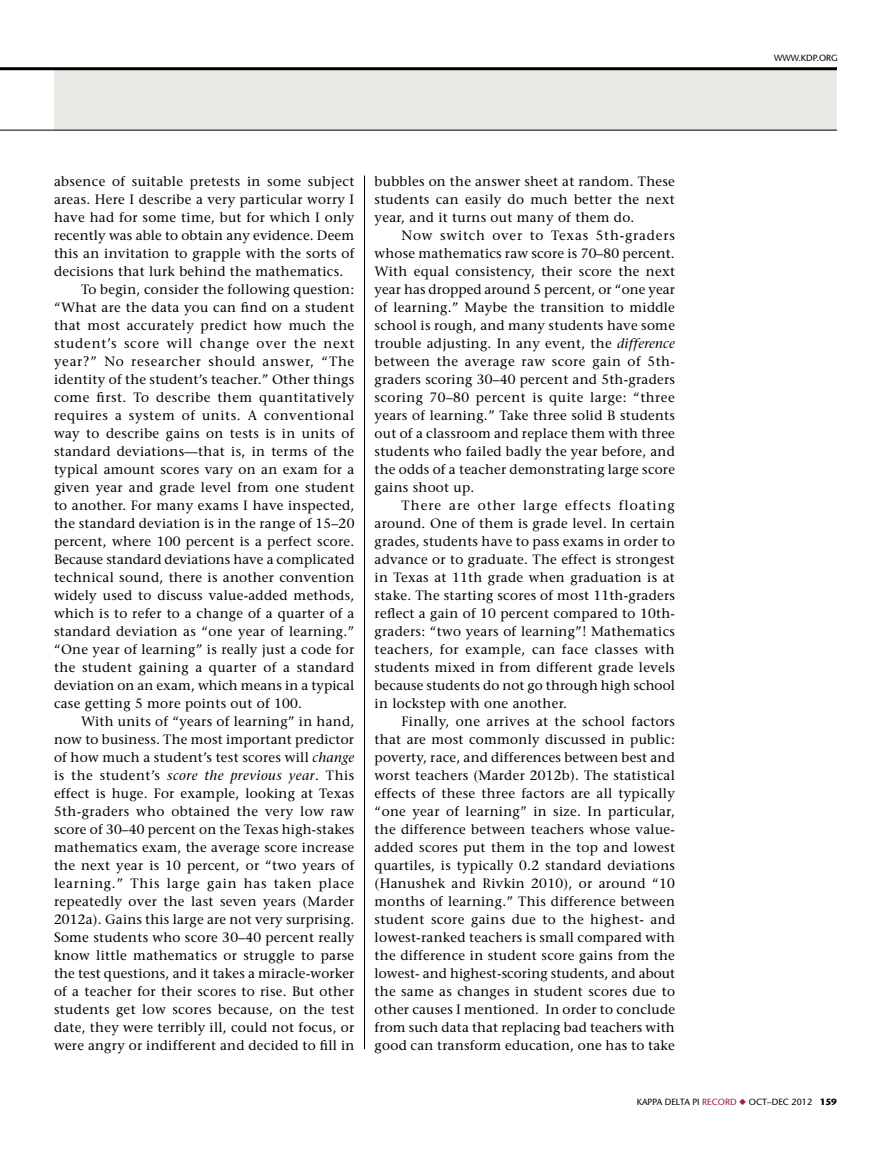
<style>
.page{position:relative;width:891px;height:1161px;background:#fff}
.page>*{position:absolute;margin:0;border:0;box-sizing:border-box;transform-origin:0 0}
.t1{font:13.5px/18px "Stone Serif";letter-spacing:.02em;color:#000;text-align:justify}
.t2{font:13.5px "Stone Serif";letter-spacing:.055em;color:#000}
.t3{font:italic 13.5px "Stone Serif";letter-spacing:.04em;color:#000}
.t4{font:13.5px "Stone Serif";letter-spacing:.04em;color:#000}
.t5{font:13.5px "Stone Serif";letter-spacing:.045em;color:#000}
.t6{font:13.5px "Stone Serif";letter-spacing:.06em;color:#000}
.t7{font:9px "Stone Sans";color:#000}
.s1{font-style:italic}
.s2{font-style:normal}
.s3{color:#9f1d51}
.s4{font-weight:700}
</style>
<div class="page">
<div style="left:54px;top:69px;width:783px;height:61px;background:#e9e9e5"></div>
<hr style="left:0;top:67px;width:837px;height:3px;background:#000">
<hr style="left:0;top:130px;width:837px;height:1px;background:#000">
<hr style="left:364px;top:176px;width:1px;height:873px;background:#000">
<p class="t7" style="left:774px;top:52px;width:65px">WWW.KDP.ORG</p>
<p class="t1" style="left:54px;top:172px;width:302px">absence of suitable pretests in some subject</p>
<p class="t1" style="left:54px;top:190px;width:302px">areas. Here I describe a very particular worry I</p>
<p class="t1" style="left:54px;top:208px;width:302px">have had for some time, but for which I only</p>
<p class="t1" style="left:54px;top:226px;width:302px">recently was able to obtain any evidence. Deem</p>
<p class="t1" style="left:54px;top:244px;width:302px">this an invitation to grapple with the sorts of</p>
<p class="t1" style="left:54px;top:262px;width:291px">decisions that lurk behind the mathematics.</p>
<p class="t1" style="left:81px;top:280px;width:275px">To begin, consider the following question:</p>
<p class="t1" style="left:54px;top:298px;width:302px">“What are the data you can find on a student</p>
<p class="t1" style="left:54px;top:316px;width:302px">that most accurately predict how much the</p>
<p class="t6" style="left:54px;top:335px;width:302px">student’s score will change over the next</p>
<p class="t2" style="left:54px;top:353px;width:302px">year?” No researcher should answer, “The</p>
<p class="t1" style="left:54px;top:370px;width:302px">identity of the student’s teacher.” Other things</p>
<p class="t4" style="left:54px;top:389px;width:302px">come first. To describe them quantitatively</p>
<p class="t5" style="left:54px;top:407px;width:302px">requires a system of units. A conventional</p>
<p class="t1" style="left:54px;top:424px;width:302px">way to describe gains on tests is in units of</p>
<p class="t1" style="left:54px;top:442px;width:302px">standard deviations—that is, in terms of the</p>
<p class="t1" style="left:54px;top:460px;width:302px">typical amount scores vary on an exam for a</p>
<p class="t1" style="left:54px;top:478px;width:302px">given year and grade level from one student</p>
<p class="t1" style="left:54px;top:496px;width:302px">to another. For many exams I have inspected,</p>
<p class="t1" style="left:54px;top:514px;width:302px">the standard deviation is in the range of 15–20</p>
<p class="t1" style="left:54px;top:532px;width:302px">percent, where 100 percent is a perfect score.</p>
<p class="t1" style="left:54px;top:550px;width:302px">Because standard deviations have a complicated</p>
<p class="t1" style="left:54px;top:568px;width:302px">technical sound, there is another convention</p>
<p class="t1" style="left:54px;top:586px;width:302px">widely used to discuss value-added methods,</p>
<p class="t1" style="left:54px;top:604px;width:302px">which is to refer to a change of a quarter of a</p>
<p class="t1" style="left:54px;top:622px;width:302px">standard deviation as “one year of learning.”</p>
<p class="t1" style="left:54px;top:640px;width:302px">“One year of learning” is really just a code for</p>
<p class="t1" style="left:54px;top:658px;width:302px">the student gaining a quarter of a standard</p>
<p class="t1" style="left:54px;top:676px;width:302px">deviation on an exam, which means in a typical</p>
<p class="t1" style="left:54px;top:694px;width:250px">case getting 5 more points out of 100.</p>
<p class="t1" style="left:81px;top:712px;width:275px">With units of “years of learning” in hand,</p>
<p class="t1" style="left:54px;top:730px;width:302px">now to business. The most important predictor</p>
<p class="t1" style="left:54px;top:748px;width:302px">of how much a student’s test scores will <span class="s1">change</span></p>
<p class="t3" style="left:54px;top:767px;width:302px"><span class="s2">is the student’s</span> score the previous year<span class="s2">. This</span></p>
<p class="t1" style="left:54px;top:784px;width:302px">effect is huge. For example, looking at Texas</p>
<p class="t1" style="left:54px;top:802px;width:302px">5th-graders who obtained the very low raw</p>
<p class="t1" style="left:54px;top:820px;width:302px">score of 30–40 percent on the Texas high-stakes</p>
<p class="t1" style="left:54px;top:838px;width:302px">mathematics exam, the average score increase</p>
<p class="t1" style="left:54px;top:856px;width:302px">the next year is 10 percent, or “two years of</p>
<p class="t2" style="left:54px;top:875px;width:302px">learning.” This large gain has taken place</p>
<p class="t1" style="left:54px;top:892px;width:302px">repeatedly over the last seven years (Marder</p>
<p class="t1" style="left:54px;top:910px;width:302px">2012a). Gains this large are not very surprising.</p>
<p class="t1" style="left:54px;top:928px;width:302px">Some students who score 30–40 percent really</p>
<p class="t1" style="left:54px;top:946px;width:302px">know little mathematics or struggle to parse</p>
<p class="t1" style="left:54px;top:964px;width:302px">the test questions, and it takes a miracle-worker</p>
<p class="t1" style="left:54px;top:982px;width:302px">of a teacher for their scores to rise. But other</p>
<p class="t1" style="left:54px;top:1000px;width:302px">students get low scores because, on the test</p>
<p class="t1" style="left:54px;top:1018px;width:302px">date, they were terribly ill, could not focus, or</p>
<p class="t1" style="left:54px;top:1036px;width:302px">were angry or indifferent and decided to fill in</p>
<p class="t1" style="left:375px;top:172px;width:302px">bubbles on the answer sheet at random. These students can easily do much better the next year, and it turns out many of them do.</p>
<p class="t1" style="left:375px;top:226px;width:302px;text-indent:27px">Now switch over to Texas 5th-graders whose mathematics raw score is 70–80 percent.<br>With equal consistency, their score the next year has dropped around 5 percent, or “one year of learning.” Maybe the transition to middle school is rough, and many students have some trouble adjusting. In any event, the <span class="s1">difference </span>between the average raw score gain of 5th&shy;graders scoring 30–40 percent and 5th-graders scoring 70–80 percent is quite large: “three years of learning.” Take three solid B students out of a classroom and replace them with three students who failed badly the year before, and the odds of a teacher demonstrating large score gains shoot up.</p>
<p class="t1" style="left:375px;top:496px;width:302px;text-indent:27px">There are other large effects floating around. One of them is grade level. In certain grades, students have to pass exams in order to advance or to graduate. The effect is strongest in Texas at 11th grade when graduation is at stake. The starting scores of most 11th-graders reflect a gain of 10 percent compared to 10th&shy;graders: “two years of learning”! Mathematics teachers, for example, can face classes with students mixed in from different grade levels because students do not go through high school in lockstep with one another.</p>
<p class="t1" style="left:375px;top:712px;width:302px;text-indent:27px">Finally, one arrives at the school factors that are most commonly discussed in public: poverty, race, and differences between best and worst teachers (Marder 2012b). The statistical effects of these three factors are all typically “one year of learning” in size. In particular, the difference between teachers whose value&shy;added scores put them in the top and lowest quartiles, is typically 0.2 standard deviations (Hanushek and Rivkin 2010), or around “10 months of learning.” This difference between student score gains due to the highest- and lowest-ranked teachers is small compared with the difference in student score gains from the lowest- and highest-scoring students, and about the same as changes in student scores due to other causes I mentioned. In order to conclude from such data that replacing bad teachers with good can transform education, one has to take</p>
<p class="t7" style="left:637px;top:1097px;width:202px">KAPPA DELTA PI <span class="s3">RECORD</span> <span class="s3">◆</span> OCT–DEC 2012 <span class="s4">159</span></p>
</div>
